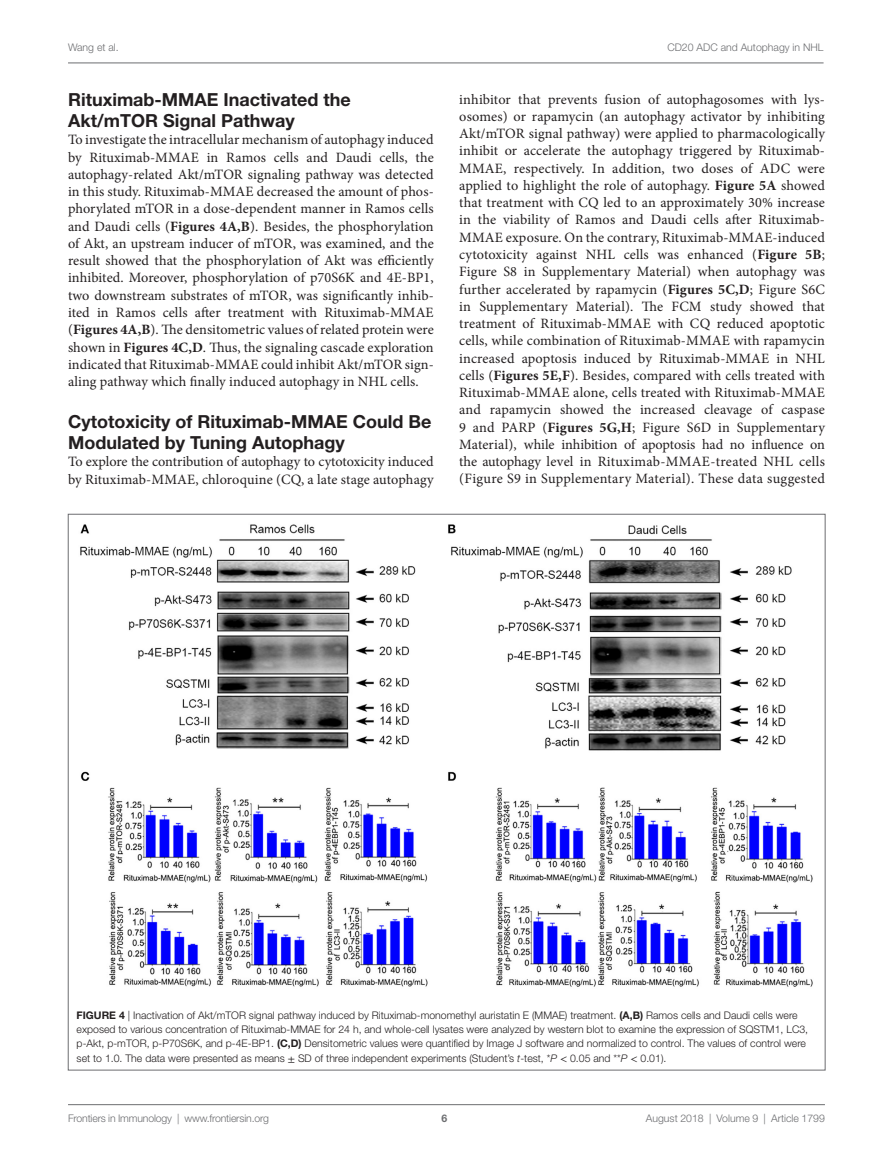
<style>
.page{position:relative;width:893px;height:1170px;background:#fff}
.page>*{position:absolute;margin:0;border:0;box-sizing:border-box;transform-origin:0 0}
.t1{font:700 18px/21px "Helvetica Neue LT Std";color:#231f20}
.t2{font:14.25px/17.2px "Minion Pro";letter-spacing:.005em;color:#231f20;text-align:justify}
.t3{font:300 10.5px/14.2px "Helvetica Neue LT Std";color:#231f20}
.t4{font:300 10.5px "Helvetica Neue LT Std";color:#6c6d70}
.t5{font:700 10.5px "Helvetica Neue LT Std";color:#6c6d70}
.s1{font-weight:700}
.s2{font-family:"STIX General";font-weight:400}
.s3{font-style:italic}
</style>
<div class="page">
<img style="left:80px;top:524px;width:733px;height:463px">
<hr style="left:68px;top:63px;width:756px;height:1px;background:#6c6d70">
<hr style="left:68px;top:1104px;width:757px;height:1px;background:#6c6d70">
<p class="t4" style="left:68px;top:41px;width:52px">Wang et al.</p>
<p class="t4" style="left:667px;top:41px;width:158px">CD20 ADC and Autophagy in NHL</p>
<p class="t1" style="left:68px;top:89px;width:284px">Rituximab-MMAE Inactivated the<br>Akt/mTOR Signal Pathway</p>
<p class="t2" style="left:68px;top:131px;width:367px">To investigate the intracellular mechanism of autophagy induced by Rituximab-MMAE in Ramos cells and Daudi cells, the autophagy-related Akt/mTOR signaling pathway was detected in this study. Rituximab-MMAE decreased the amount of phos&shy;phorylated mTOR in a dose-dependent manner in Ramos cells and Daudi cells (<span class="s1">Figures 4A,B</span>). Besides, the phosphorylation of Akt, an upstream inducer of mTOR, was examined, and the result showed that the phosphorylation of Akt was efficiently inhibited. Moreover, phosphorylation of p70S6K and 4E-BP1, two downstream substrates of mTOR, was significantly inhib&shy;ited in Ramos cells after treatment with Rituximab-MMAE (<span class="s1">Figures 4A,B</span>). The densitometric values of related protein were shown in <span class="s1">Figures 4C,D</span>. Thus, the signaling cascade exploration indicated that Rituximab-MMAE could inhibit Akt/mTOR sign&shy;aling pathway which finally induced autophagy in NHL cells.</p>
<p class="t1" style="left:68px;top:410px;width:365px">Cytotoxicity of Rituximab-MMAE Could Be<br>Modulated by Tuning Autophagy</p>
<p class="t2" style="left:68px;top:453px;width:367px">To explore the contribution of autophagy to cytotoxicity induced by Rituximab-MMAE, chloroquine (CQ, a late stage autophagy</p>
<p class="t2" style="left:459px;top:90px;width:367px">inhibitor that prevents fusion of autophagosomes with lys&shy;osomes) or rapamycin (an autophagy activator by inhibiting Akt/mTOR signal pathway) were applied to pharmacologically inhibit or accelerate the autophagy triggered by Rituximab-MMAE, respectively. In addition, two doses of ADC were applied to highlight the role of autophagy. <span class="s1">Figure 5A</span> showed that treatment with CQ led to an approximately 30% increase in the viability of Ramos and Daudi cells after Rituximab-MMAE exposure. On the contrary, Rituximab-MMAE-induced cytotoxicity against NHL cells was enhanced (<span class="s1">Figure 5B</span>; Figure S8 in Supplementary Material) when autophagy was further accelerated by rapamycin (<span class="s1">Figures 5C,D</span>; Figure S6C in Supplementary Material). The FCM study showed that treatment of Rituximab-MMAE with CQ reduced apoptotic cells, while combination of Rituximab-MMAE with rapamycin increased apoptosis induced by Rituximab-MMAE in NHL cells (<span class="s1">Figures 5E,F</span>). Besides, compared with cells treated with Rituximab-MMAE alone, cells treated with Rituximab-MMAE and rapamycin showed the increased cleavage of caspase 9 and PARP (<span class="s1">Figures 5G,H</span>; Figure S6D in Supplementary Material), while inhibition of apoptosis had no influence on the autophagy level in Rituximab-MMAE-treated NHL cells (Figure S9 in Supplementary Material). These data suggested</p>
<p class="t3" style="left:77px;top:1007px;width:733px"><span class="s1">Figure 4</span> | Inactivation of Akt/mTOR signal pathway induced by Rituximab-monomethyl auristatin E (MMAE) treatment. <span class="s1">(A,B)</span> Ramos cells and Daudi cells were exposed to various concentration of Rituximab-MMAE for 24 h, and whole-cell lysates were analyzed by western blot to examine the expression of SQSTM1, LC3, p-Akt, p-mTOR, p-P70S6K, and p-4E-BP1. <span class="s1">(C,D)</span> Densitometric values were quantified by Image J software and normalized to control. The values of control were set to 1.0. The data were presented as means <span class="s2">±</span> SD of three independent experiments (Student’s <span class="s3">t</span>-test, *<span class="s3">P</span> <span class="s2">&lt;</span> 0.05 and **<span class="s3">P</span> <span class="s2">&lt;</span> 0.01).</p>
<p class="t4" style="left:68px;top:1111px;width:203px">Frontiers in Immunology | www.frontiersin.org</p>
<p class="t4" style="left:646px;top:1111px;width:181px">August 2018 | Volume 9 | Article 1799</p>
<p class="t5" style="left:441px;top:1111px;width:7px">6</p>
</div>
